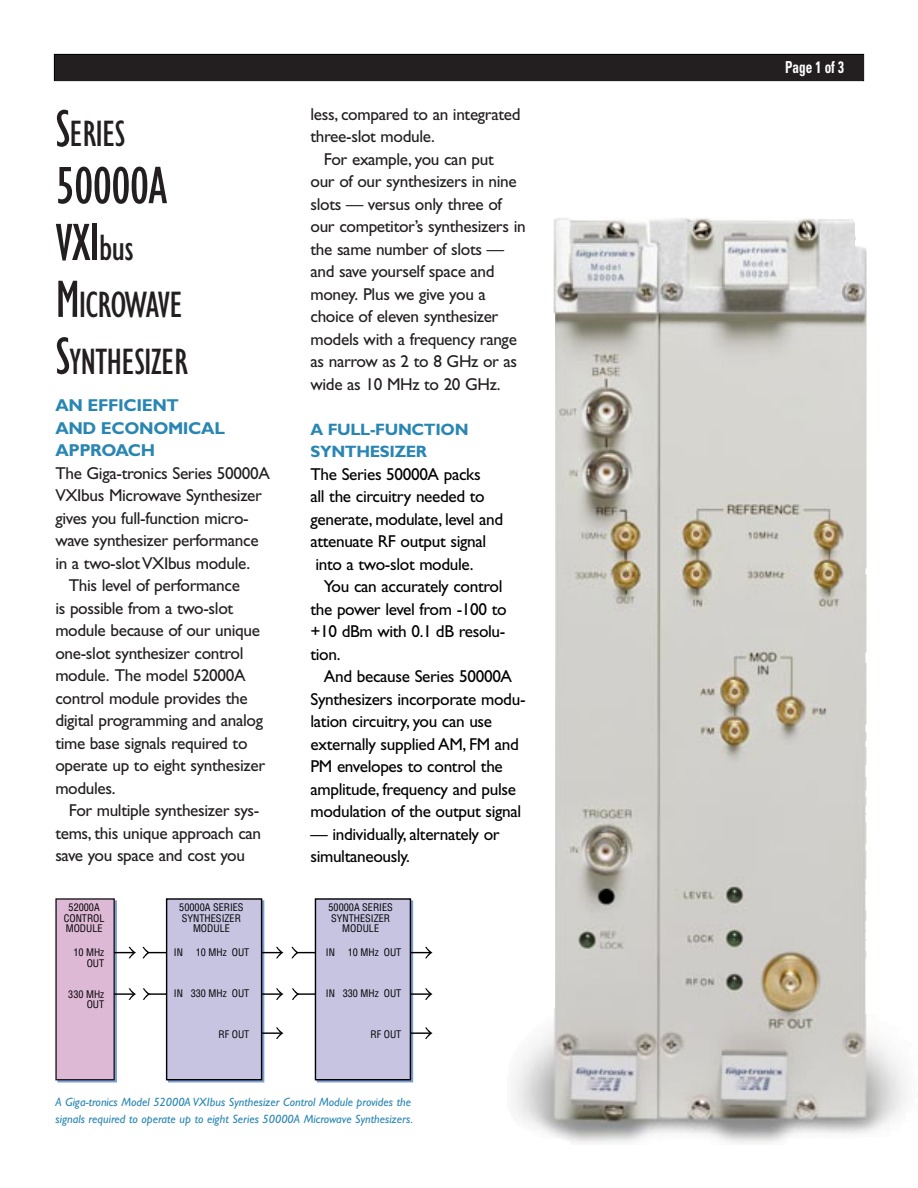
<style>
.page{position:relative;width:918px;height:1188px;background:#fff}
.page>*{position:absolute;margin:0;border:0;box-sizing:border-box;transform-origin:0 0}
.t1{font:condensed 54.15px/56.8px "Gill Sans";letter-spacing:-.02em;color:#231f20}
.t2{font:condensed 37.95px/56.8px "Gill Sans";letter-spacing:-.02em;color:#231f20}
.t3{font:17.25px "Gill Sans";letter-spacing:-.02em;color:#231f20}
.t4{font:17.25px/22.5px "Gill Sans";letter-spacing:-.02em;color:#000}
.t5{font:700 17.25px/22.5px "Gill Sans";letter-spacing:-.02em;color:#2986b3}
.t6{font:700 16.5px/22.5px "Gill Sans";letter-spacing:-.02em;color:#2986b3}
.t7{font:700 condensed 16.5px "Univers";color:#fff;scale:.8 1}
.t8{font:italic 12px/16.5px "Gill Sans";color:#2986b3}
.t9{font:condensed 10.2px/10.2px "Helvetica";color:#000;text-align:center}
.s1{font-size:54.15px}
.s2{font-size:37.95px}
</style>
<div class="page">
<div style="left:55px;top:55px;width:808px;height:25px;background:#231f20"></div>
<div style="left:54px;top:54px;width:810px;height:27px;border:1px solid #000"></div>
<img style="left:513px;top:218px;width:393px;height:925px">
<div style="left:57px;top:900px;width:60px;height:182px;background:#7e9ed2;border:1px solid #7e9ed2"></div>
<div style="left:55px;top:898px;width:60px;height:182px;background:#deb9d6;border:1px solid #231f20"></div>
<svg style="left:168px;top:900px;width:96px;height:182px"></svg>
<div style="left:166px;top:898px;width:96px;height:182px;background:#c6c4e1;border:1px solid #000"></div>
<svg style="left:317px;top:900px;width:96px;height:182px"></svg>
<div style="left:315px;top:898px;width:96px;height:182px;background:#c6c4e1;border:1px solid #000"></div>
<svg style="left:114px;top:947px;width:22px;height:11px"></svg>
<hr style="left:114px;top:993px;width:20px;height:2px;background:#000">
<svg style="left:129px;top:988px;width:7px;height:12px"></svg>
<svg style="left:261px;top:947px;width:22px;height:11px"></svg>
<hr style="left:261px;top:993px;width:20px;height:2px;background:#000">
<svg style="left:276px;top:988px;width:7px;height:12px"></svg>
<svg style="left:410px;top:947px;width:22px;height:11px"></svg>
<hr style="left:410px;top:993px;width:20px;height:2px;background:#000">
<svg style="left:425px;top:988px;width:7px;height:12px"></svg>
<hr style="left:261px;top:1032px;width:20px;height:2px;background:#000">
<svg style="left:276px;top:1027px;width:7px;height:12px"></svg>
<hr style="left:410px;top:1032px;width:20px;height:2px;background:#000">
<svg style="left:425px;top:1027px;width:7px;height:12px"></svg>
<svg style="left:143px;top:988px;width:23px;height:12px"></svg>
<svg style="left:142px;top:947px;width:24px;height:11px"></svg>
<svg style="left:291px;top:947px;width:24px;height:11px"></svg>
<svg style="left:292px;top:988px;width:23px;height:12px"></svg>
<h2 class="t2" style="left:55px;top:109px;width:72px"><span class="s1">S</span>ERIES</h2>
<h1 class="t1" style="left:55px;top:163px;width:114px">50000A<br>VXI<span class="s2">bus</span></h1>
<h2 class="t2" style="left:55px;top:280px;width:134px"><span class="s1">M</span>ICROWAVE<br><span class="s1">S</span>YNTHESIZER</h2>
<p class="t5" style="left:55px;top:396px;width:171px">AN EFFICIENT<br>AND ECONOMICAL<br>APPROACH</p>
<p class="t3" style="left:55px;top:467px;width:216px">The Giga-tronics Series 50000A</p>
<p class="t3" style="left:55px;top:490px;width:208px">VXIbus Microwave Synthesizer</p>
<p class="t3" style="left:55px;top:512px;width:195px">gives you full-function micro-</p>
<p class="t3" style="left:55px;top:535px;width:205px">wave synthesizer performance</p>
<p class="t3" style="left:55px;top:557px;width:196px">in a two-slot VXIbus module.</p>
<p class="t3" style="left:69px;top:580px;width:173px">This level of performance</p>
<p class="t3" style="left:55px;top:602px;width:179px">is possible from a two-slot</p>
<p class="t3" style="left:55px;top:625px;width:206px">module because of our unique</p>
<p class="t3" style="left:55px;top:647px;width:190px">one-slot synthesizer control</p>
<p class="t3" style="left:55px;top:670px;width:192px">module. The model 52000A</p>
<p class="t3" style="left:55px;top:692px;width:194px">control module provides the</p>
<p class="t3" style="left:55px;top:715px;width:209px">digital programming and analog</p>
<p class="t3" style="left:55px;top:737px;width:194px">time base signals required to</p>
<p class="t3" style="left:55px;top:760px;width:211px">operate up to eight synthesizer</p>
<p class="t3" style="left:55px;top:782px;width:62px">modules.</p>
<p class="t3" style="left:69px;top:805px;width:192px">For multiple synthesizer sys-</p>
<p class="t3" style="left:55px;top:827px;width:207px">tems, this unique approach can</p>
<p class="t3" style="left:55px;top:850px;width:191px">save you space and cost you</p>
<p class="t3" style="left:310px;top:108px;width:212px">less, compared to an integrated</p>
<p class="t3" style="left:310px;top:130px;width:126px">three-slot module.</p>
<p class="t3" style="left:324px;top:153px;width:171px">For example, you can put</p>
<p class="t3" style="left:310px;top:175px;width:208px">our of our synthesizers in nine</p>
<p class="t3" style="left:310px;top:198px;width:193px">slots — versus only three of</p>
<p class="t3" style="left:310px;top:220px;width:217px">our competitor’s synthesizers in</p>
<p class="t3" style="left:310px;top:243px;width:195px">the same number of slots —</p>
<p class="t3" style="left:310px;top:265px;width:186px">and save yourself space and</p>
<p class="t3" style="left:310px;top:288px;width:177px">money. Plus we give you a</p>
<p class="t3" style="left:310px;top:310px;width:189px">choice of eleven synthesizer</p>
<p class="t3" style="left:310px;top:333px;width:208px">models with a frequency range</p>
<p class="t3" style="left:310px;top:355px;width:208px">as narrow as 2 to 8 GHz or as</p>
<p class="t3" style="left:310px;top:378px;width:191px">wide as 10 MHz to 20 GHz.</p>
<p class="t6" style="left:310px;top:420px;width:160px">A FULL-FUNCTION<br>SYNTHESIZER</p>
<p class="t4" style="left:310px;top:465px;width:194px">The Series 50000A packs<br>all the circuitry needed to generate, modulate, level and attenuate RF output signal into a two-slot module.</p>
<p class="t4" style="left:310px;top:577px;width:198px;text-indent:13px">You can accurately control the power level from -100 to +10 dBm with 0.1 dB resolu&shy;tion.</p>
<p class="t4" style="left:310px;top:667px;width:217px;text-indent:13px">And because Series 50000A<br>Synthesizers incorporate modu&shy;lation circuitry, you can use externally supplied AM, FM and<br>PM envelopes to control the amplitude, frequency and pulse modulation of the output signal</p>
<p class="t4" style="left:310px;top:825px;width:191px">— individually, alternately or simultaneously.</p>
<p class="t9" style="left:64px;top:904px;width:42px">52000A<br>CONTROL<br>MODULE</p>
<p class="t9" style="left:329px;top:904px;width:66px">50000A SERIES<br>SYNTHESIZER<br>MODULE</p>
<p class="t9" style="left:179px;top:904px;width:66px">50000A SERIES<br>SYNTHESIZER<br>MODULE</p>
<p class="t9" style="left:73px;top:948px;width:32px;line-height:11.2px;text-align:right">10 MHz<br>OUT</p>
<p class="t9" style="left:68px;top:990px;width:38px;text-align:right">330 MHz<br>OUT</p>
<p class="t9" style="left:174px;top:948px;width:11px">IN</p>
<p class="t9" style="left:196px;top:948px;width:55px">10 MHz OUT</p>
<p class="t9" style="left:174px;top:989px;width:77px">IN 330 MHz OUT</p>
<p class="t9" style="left:219px;top:1030px;width:32px">RF OUT</p>
<p class="t9" style="left:326px;top:948px;width:11px">IN</p>
<p class="t9" style="left:348px;top:948px;width:55px">10 MHz OUT</p>
<p class="t9" style="left:326px;top:989px;width:77px">IN 330 MHz OUT</p>
<p class="t9" style="left:370px;top:1030px;width:32px">RF OUT</p>
<p class="t8" style="left:56px;top:1095px;width:359px">A Giga-tronics Model 52000A VXIbus Synthesizer Control Module provides the signals required to operate up to eight Series 50000A Microwave Synthesizers.</p>
<p class="t7" style="left:785px;top:61px;width:75px">Page 1 of 3</p>
</div>
